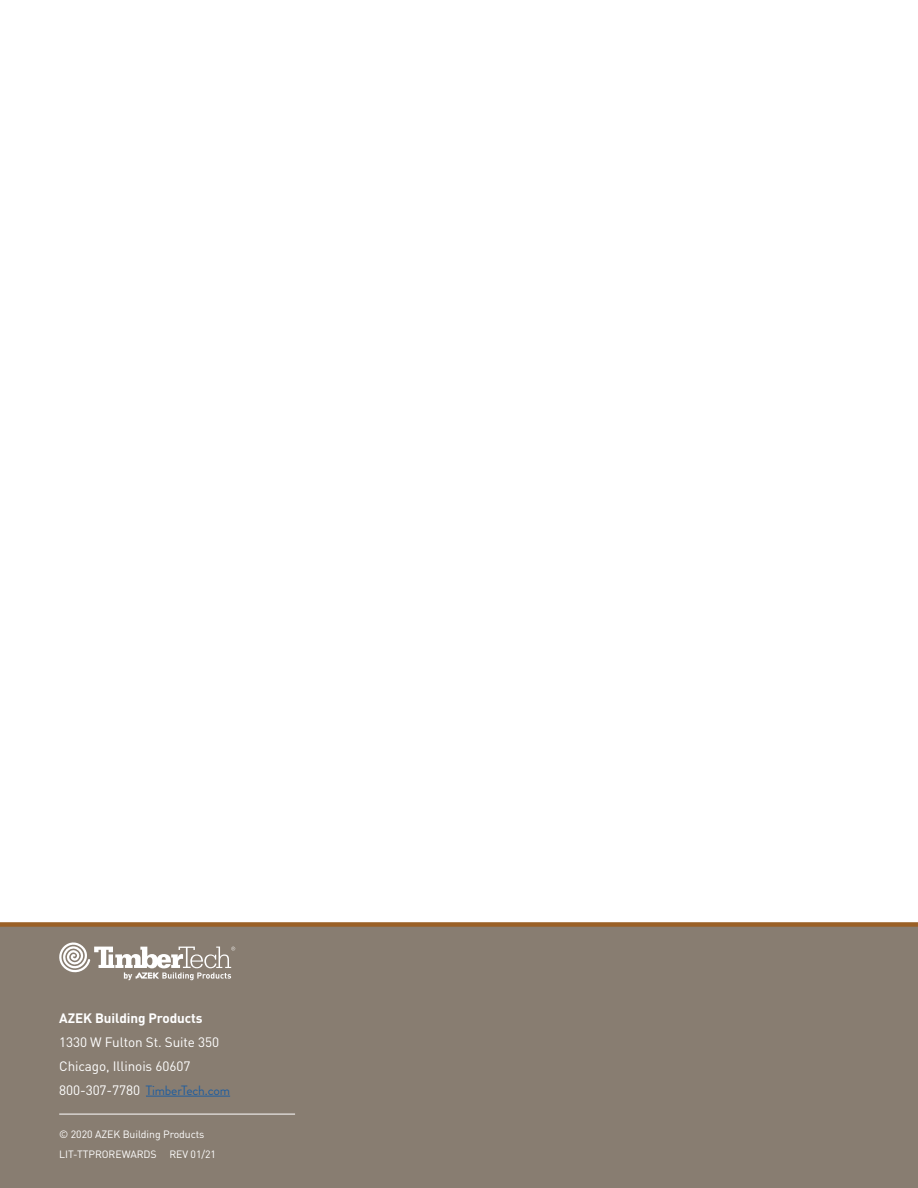
<style>
.page{position:relative;width:918px;height:1188px;background:#fff}
.page>*{position:absolute;margin:0;border:0;box-sizing:border-box;transform-origin:0 0}
.t1{font:13.5px/24px "DINOT";letter-spacing:-.005em;color:#fff}
.t2{font:13.5px "Brandon Grotesque";letter-spacing:-.01em;color:#215e9e}
.t3{font:700 13.5px "DINOT";letter-spacing:-.005em;color:#fff}
.t4{font:10.5px/19.5px "DINOT";letter-spacing:-.005em;color:#fff}
.s1{font-family:"DINOT";color:#fff}
</style>
<div class="page">
<div style="left:0;top:926px;width:918px;height:262px;background:#887d71"></div>
<hr style="left:146px;top:1096px;width:84px;height:1px;background:#215e9e">
<hr style="left:59px;top:1114px;width:236px;height:1px;background:#fff">
<svg style="left:59px;top:942px;width:176px;height:38px"></svg>
<div style="left:0;top:922px;width:918px;height:5px;background:#9a6026"></div>
<p class="t3" style="left:59px;top:1009px;width:145px">AZEK Building Products</p>
<p class="t1" style="left:59px;top:1029px;width:161px">1330 W Fulton St. Suite 350<br>Chicago, Illinois 60607</p>
<p class="t2" style="left:59px;top:1081px;width:172px"><span class="s1">800-307-7780</span> TimberTech.com</p>
<p class="t4" style="left:59px;top:1124px;width:158px">© 2020 AZEK Building Products<br>LIT-TTPROREWARDS REV 01/21</p>
</div>
